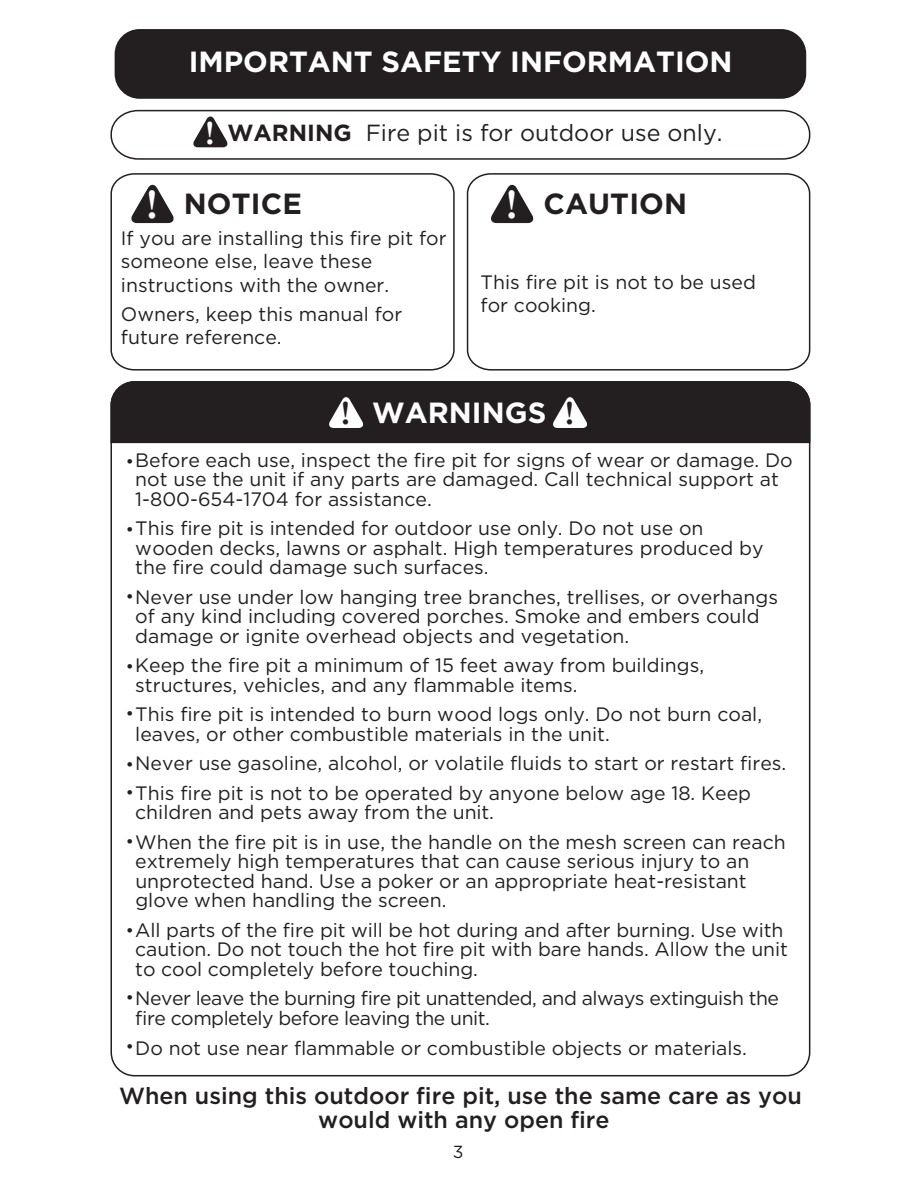
<style>
.page{position:relative;width:918px;height:1188px;background:#fff}
.page>*{position:absolute;margin:0;border:0;box-sizing:border-box;transform-origin:0 0}
.t1{font:700 41.55px "Iskoola Pota";color:#fff}
.t2{font:700 33.45px "Iskoola Pota";color:#231f20}
.t3{font:700 29.1px "Gotham";color:#fff}
.t4{font:700 29.1px "Gotham";letter-spacing:.005em;color:#231f20}
.t5{font:500 23.25px/23.2px "Gotham";color:#231f20;text-align:center}
.t6{font:23.25px "Gotham";color:#231f20}
.t7{font:21.75px "Myriad Pro";color:#231f20}
.t8{font:19.35px/19.4px "Gotham";color:#231f20}
.t9{font:19.35px/19.4px "Gotham";letter-spacing:-.025em;color:#231f20}
.t10{font:17.4px "Gotham";color:#231f20}
.s1{font-family:"Iskoola Pota";font-weight:700;font-size:33.45px;color:#fff}
.s2{font-weight:700}
.s3{font-family:"Myriad Pro";font-size:21.75px}
</style>
<div class="page">
<div style="left:115px;top:29px;width:691px;height:70px;background:#231f20;border-radius:25px"></div>
<svg style="left:110px;top:109px;width:701px;height:51px"></svg>
<svg style="left:110px;top:173px;width:345px;height:198px"></svg>
<svg style="left:466px;top:173px;width:345px;height:198px"></svg>
<svg style="left:113px;top:381px;width:698px;height:63px;background:#676565"></svg>
<div style="left:113px;top:382px;width:697px;height:60px;background:#231f20"></div>
<h3 class="t3" style="left:189px;top:42px;width:545px">IMPORTANT SAFETY INFORMATION</h3>
<p class="t6" style="left:205px;top:118px;width:519px"><span class="s1">!</span> <span class="s2">WARNING</span> Fire pit is for outdoor use only.</p>
<h1 class="t1" style="left:146px;top:181px;width:13px">!</h1>
<h3 class="t4" style="left:543px;top:185px;width:145px">CAUTION</h3>
<h1 class="t1" style="left:506px;top:181px;width:13px">!</h1>
<h3 class="t4" style="left:184px;top:185px;width:120px">NOTICE</h3>
<p class="t8" style="left:121px;top:226px;width:327px;line-height:23.2px">If you are installing this fire pit for someone else, leave these instructions with the owner.</p>
<p class="t8" style="left:121px;top:302px;width:283px;line-height:23.2px">Owners, keep this manual for future reference.</p>
<p class="t8" style="left:481px;top:270px;width:277px;line-height:23.2px">This fire pit is not to be used for cooking.</p>
<h2 class="t2" style="left:341px;top:394px;width:11px">!</h2>
<h2 class="t2" style="left:565px;top:394px;width:11px">!</h2>
<h3 class="t3" style="left:372px;top:393px;width:176px">WARNINGS</h3>
<p class="t8" style="left:135px;top:450px;width:659px;text-indent:-8px"><span class="s3">•</span>Before each use, inspect the fire pit for signs of wear or damage. Do not use the unit if any parts are damaged. Call technical support at<br>1-800-654-1704 for assistance.</p>
<p class="t8" style="left:135px;top:518px;width:630px">This fire pit is intended for outdoor use only. Do not use on wooden decks, lawns or asphalt. High temperatures produced by the fire could damage such surfaces.</p>
<p class="t7" style="left:127px;top:514px;width:8px">•</p>
<p class="t8" style="left:135px;top:587px;width:644px;text-indent:-8px"><span class="s3">•</span>Never use under low hanging tree branches, trellises, or overhangs of any kind including covered porches. Smoke and embers could damage or ignite overhead objects and vegetation.</p>
<p class="t8" style="left:135px;top:655px;width:570px">Keep the fire pit a minimum of 15 feet away from buildings, structures, vehicles, and any flammable items.</p>
<p class="t7" style="left:127px;top:651px;width:8px">•</p>
<p class="t8" style="left:135px;top:704px;width:628px;text-indent:-9px"><span class="s3">•</span>This fire pit is intended to burn wood logs only. Do not burn coal, leaves, or other combustible materials in the unit.</p>
<p class="t8" style="left:127px;top:753px;width:661px"><span class="s3">•</span>Never use gasoline, alcohol, or volatile fluids to start or restart fires.</p>
<p class="t8" style="left:135px;top:783px;width:617px">This fire pit is not to be operated by anyone below age 18. Keep children and pets away from the unit.</p>
<p class="t7" style="left:127px;top:777px;width:8px">•</p>
<p class="t8" style="left:135px;top:832px;width:652px">When the fire pit is in use, the handle on the mesh screen can reach extremely high temperatures that can cause serious injury to an unprotected hand. Use a poker or an appropriate heat-resistant glove when handling the screen.</p>
<p class="t7" style="left:127px;top:827px;width:8px">•</p>
<p class="t8" style="left:135px;top:920px;width:654px">All parts of the fire pit will be hot during and after burning. Use with caution. Do not touch the hot fire pit with bare hands. Allow the unit to cool completely before touching.</p>
<p class="t9" style="left:135px;top:989px;width:645px">Never leave the burning fire pit unattended, and always extinguish the fire completely before leaving the unit.</p>
<p class="t8" style="left:135px;top:1038px;width:613px">Do not use near flammable or combustible objects or materials.</p>
<p class="t7" style="left:127px;top:915px;width:8px">•</p>
<p class="t7" style="left:127px;top:983px;width:8px">•</p>
<p class="t7" style="left:127px;top:1032px;width:8px">•</p>
<p class="t5" style="left:119px;top:1084px;width:684px">When using this outdoor fire pit, use the same care as you would with any open fire</p>
<p class="t10" style="left:453px;top:1141px;width:12px">3</p>
</div>
